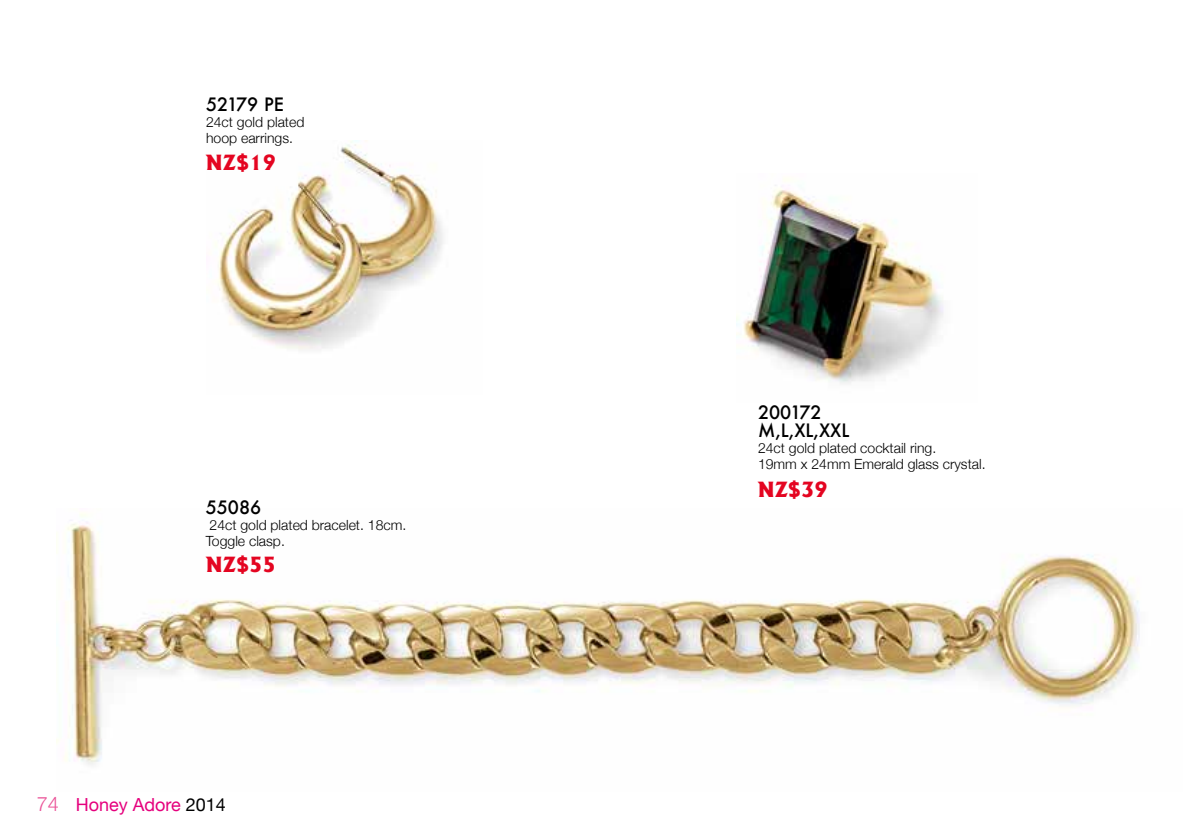
<style>
.page{position:relative;width:1191px;height:840px;background:#fff}
.page>*{position:absolute;margin:0;border:0;box-sizing:border-box;transform-origin:0 0}
.t1{font:800 20px "Albertus";color:#e40521}
.t2{font:500 18px/18px "Futura";color:#000}
.t3{font:18px "Helvetica Neue";color:#e5007d}
.t4{font:300 14px/16px "Helvetica Neue";color:#000}
.s1{font-weight:300;font-size:20px;color:#ea5297}
.s2{color:#000}
</style>
<div class="page">
<img style="left:737px;top:178px;width:207px;height:206px">
<img style="left:57px;top:513px;width:1083px;height:252px">
<img style="left:215px;top:140px;width:228px;height:210px">
<p class="t2" style="left:206px;top:95px;width:79px">52179 PE</p>
<p class="t4" style="left:206px;top:113px;width:100px">24ct gold plated hoop earrings.</p>
<h1 class="t1" style="left:206px;top:155px;width:72px">NZ$19</h1>
<p class="t2" style="left:206px;top:498px;width:57px">55086</p>
<p class="t4" style="left:206px;top:516px;width:202px">24ct gold plated bracelet. 18cm.<br>Toggle clasp.</p>
<h1 class="t1" style="left:206px;top:556px;width:72px">NZ$55</h1>
<p class="t3" style="left:37px;top:790px;width:190px"><span class="s1">74</span> Honey Adore <span class="s2">2014</span></p>
<p class="t2" style="left:758px;top:403px;width:93px">200172<br>M,L,XL,XXL</p>
<p class="t4" style="left:758px;top:439px;width:229px">24ct gold plated cocktail ring.<br>19mm x 24mm Emerald glass crystal.</p>
<h1 class="t1" style="left:757px;top:482px;width:72px">NZ$39</h1>
</div>
